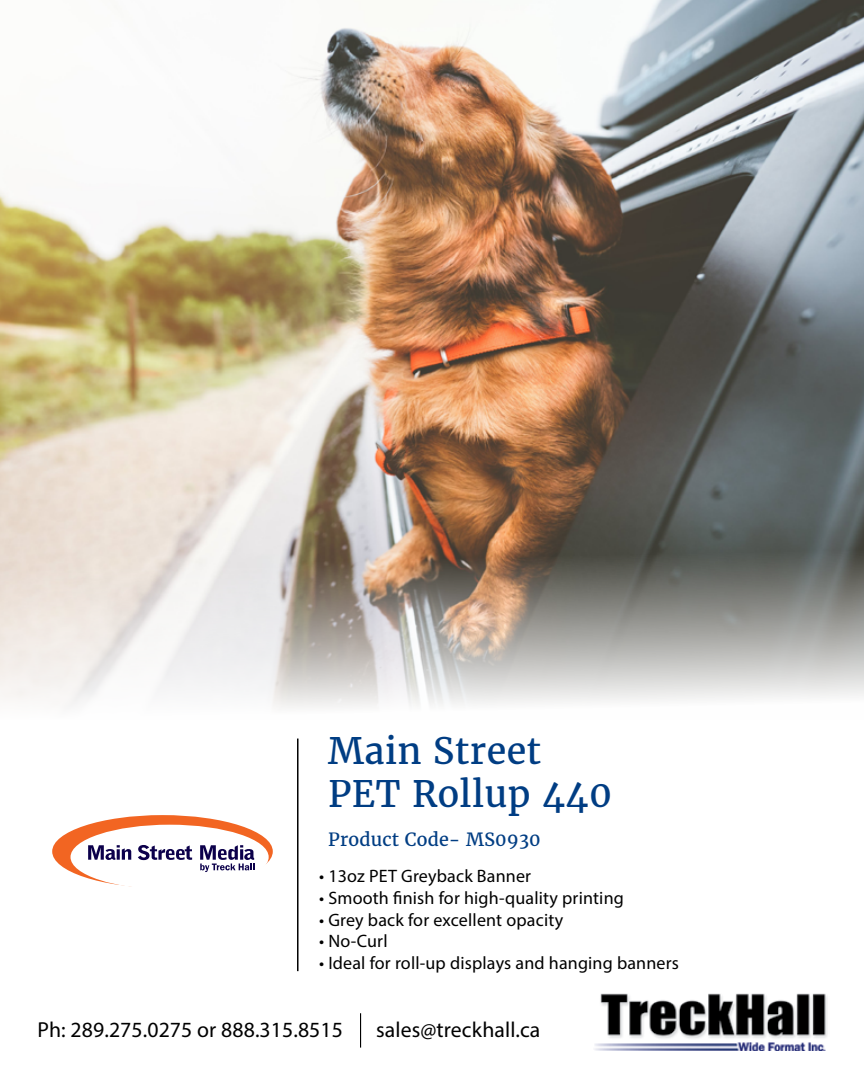
<style>
.page{position:relative;width:864px;height:1080px;background:#fff}
.page>*{position:absolute;margin:0;border:0;box-sizing:border-box;transform-origin:0 0}
.t1{font:36px/43.2px "Merriweather";letter-spacing:.01em;color:#003d83}
.t2{font:21.75px "Myriad Pro";letter-spacing:.005em;color:#000}
.t3{font:18px "Myriad Pro";letter-spacing:.01em;color:#000}
.t4{font:18px "Merriweather";letter-spacing:.01em;color:#003d83}
</style>
<div class="page">
<div style="left:52px;top:815px;width:221px;height:73px;background:#f26522;border-radius:50%"></div>
<div style="left:71px;top:825px;width:198px;height:64px;background:#fff;border-radius:50%"></div>
<svg style="left:88px;top:845px;width:43px;height:15px"></svg>
<svg style="left:138px;top:845px;width:54px;height:15px"></svg>
<svg style="left:200px;top:845px;width:54px;height:27px"></svg>
<hr style="left:360px;top:1013px;width:1px;height:35px;background:#000">
<hr style="left:297px;top:739px;width:2px;height:232px;background:#000">
<img style="left:594px;top:993px;width:234px;height:58px">
<img style="left:0;top:0;width:864px;height:708px">
<h1 class="t1" style="left:328px;top:729px;width:285px">Main Street<br>PET Rollup 440</h1>
<p class="t4" style="left:328px;top:827px;width:214px">Product Code- MS0930</p>
<p class="t3" style="left:319px;top:865px;width:214px">• 13oz PET Greyback Banner</p>
<p class="t3" style="left:319px;top:887px;width:306px">• Smooth finish for high-quality printing</p>
<p class="t3" style="left:319px;top:908px;width:246px">• Grey back for excellent opacity</p>
<p class="t3" style="left:319px;top:930px;width:70px">• No-Curl</p>
<p class="t3" style="left:319px;top:952px;width:361px">• Ideal for roll-up displays and hanging banners</p>
<p class="t2" style="left:38px;top:1017px;width:307px">Ph: 289.275.0275 or 888.315.8515</p>
<p class="t2" style="left:376px;top:1017px;width:166px">sales@treckhall.ca</p>
</div>
